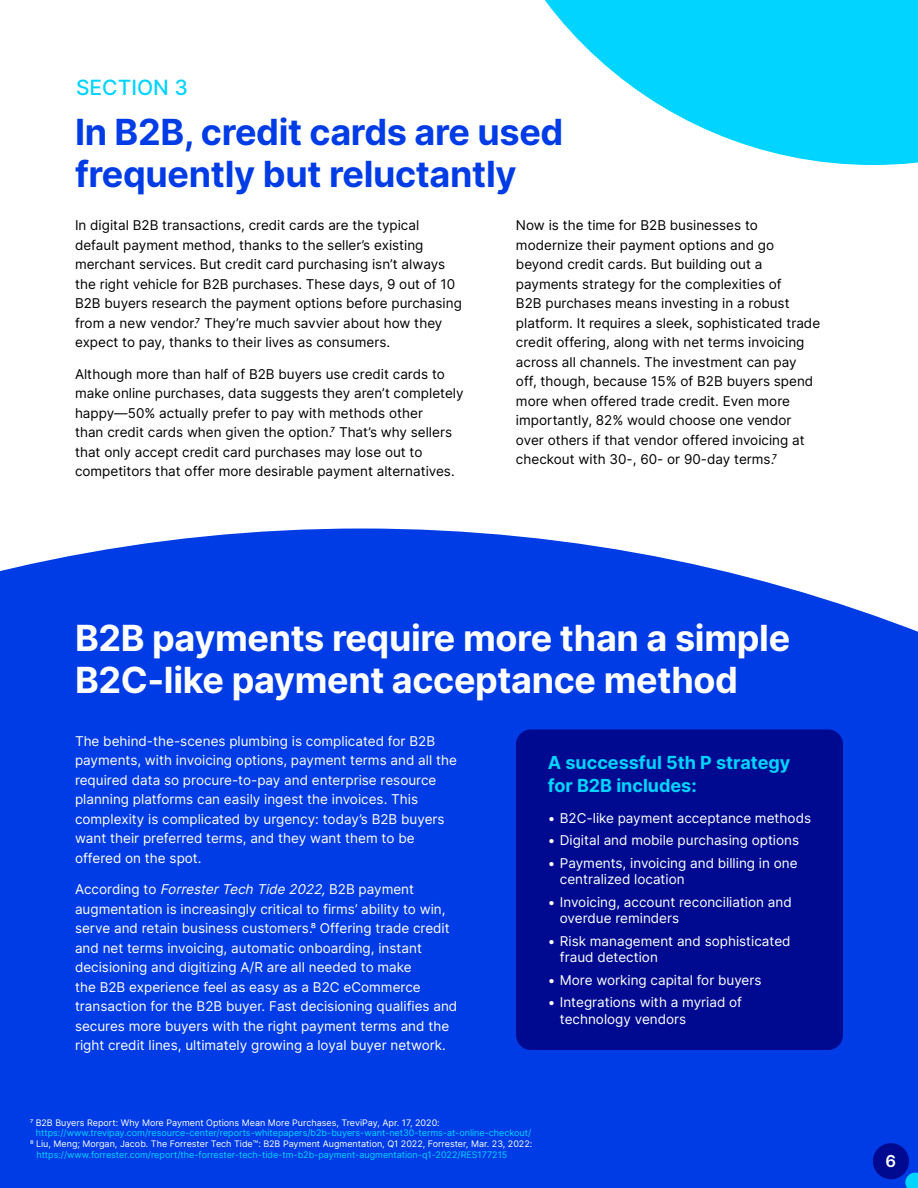
<style>
.page{position:relative;width:918px;height:1188px;background:#fff}
.page>*{position:absolute;margin:0;border:0;box-sizing:border-box;transform-origin:0 0}
.t1{font:700 36px/42px "Inter";letter-spacing:-.01em;color:#fff}
.t2{font:700 36px/42px "Inter";letter-spacing:-.01em;color:#003ce6}
.t3{font:500 21px "Inter";color:#00d4ff}
.t4{font:700 18px/22.5px "Inter";color:#00d4ff}
.t5{font:600 16.5px "Inter";color:#fff}
.t6{font:13.5px/19.5px "Inter";color:#000}
.t7{font:13.5px/19.5px "Inter";color:#fff}
.t8{font:9px/10.8px "Inter";color:#00d4ff}
.s1{font-style:italic}
.s2{color:#fff}
</style>
<div class="page">
<div style="left:0;top:529px;width:918px;height:659px;background:#003ce6"></div>
<svg style="left:544px;top:0;width:374px;height:165px;fill:#00d4ff"></svg>
<svg style="left:873px;top:1143px;width:45px;height:45px;background:#002fbc"></svg>
<div style="left:516px;top:729px;width:327px;height:321px;background:#000a91;border-radius:15px"></div>
<p class="t3" style="left:76px;top:72px;width:113px">SECTION 3</p>
<p class="t2" style="left:75px;top:110px;width:490px">In B2B, credit cards are used frequently but reluctantly</p>
<p class="t6" style="left:516px;top:215px;width:306px">Now is the time for B2B businesses to modernize their payment options and go beyond credit cards. But building out a payments strategy for the complexities of<br>B2B purchases means investing in a robust platform. It requires a sleek, sophisticated trade credit offering, along with net terms invoicing across all channels. The investment can pay off, though, because 15% of B2B buyers spend more when offered trade credit. Even more importantly, 82% would choose one vendor over others if that vendor offered invoicing at checkout with 30-, 60- or 90-day terms.7</p>
<p class="t6" style="left:75px;top:215px;width:388px">In digital B2B transactions, credit cards are the typical default payment method, thanks to the seller’s existing merchant services. But credit card purchasing isn’t always the right vehicle for B2B purchases. These days, 9 out of 10<br>B2B buyers research the payment options before purchasing from a new vendor.7 They’re much savvier about how they expect to pay, thanks to their lives as consumers.</p>
<p class="t6" style="left:75px;top:364px;width:390px">Although more than half of B2B buyers use credit cards to make online purchases, data suggests they aren’t completely happy—50% actually prefer to pay with methods other<br>than credit cards when given the option.7 That’s why sellers that only accept credit card purchases may lose out to competitors that offer more desirable payment alternatives.</p>
<p class="t1" style="left:75px;top:617px;width:717px">B2B payments require more than a simple<br>B2C-like payment acceptance method</p>
<p class="t7" style="left:75px;top:731px;width:383px">The behind-the-scenes plumbing is complicated for B2B payments, with invoicing options, payment terms and all the required data so procure-to-pay and enterprise resource planning platforms can easily ingest the invoices. This complexity is complicated by urgency: today’s B2B buyers want their preferred terms, and they want them to be offered on the spot.</p>
<p class="t7" style="left:75px;top:879px;width:384px">A c c o r d i n g t o <span class="s1">ForresterTech Tide 2022,</span>B 2 B p a y m e n t augmentation is increasingly critical to firms’ ability to win, serve and retain business customers.8 Offering trade credit and net terms invoicing, automatic onboarding, instant decisioning and digitizing A/R are all needed to make<br>the B2B experience feel as easy as a B2C eCommerce transaction for the B2B buyer. Fast decisioning qualifies and secures more buyers with the right payment terms and the right credit lines, ultimately growing a loyal buyer network.</p>
<p class="t4" style="left:548px;top:751px;width:244px">A successful 5th P strategy for B2B includes:</p>
<p class="t7" style="left:548px;top:808px;width:265px">• B2C-like payment acceptance methods</p>
<p class="t7" style="left:548px;top:830px;width:253px">• Digital and mobile purchasing options</p>
<p class="t7" style="left:560px;top:854px;width:239px;line-height:16.5px;text-indent:-12px">• Payments, invoicing and billing in one centralized location</p>
<p class="t7" style="left:560px;top:893px;width:233px;line-height:16.5px;text-indent:-12px">• Invoicing, account reconciliation and overdue reminders</p>
<p class="t7" style="left:560px;top:932px;width:232px;line-height:16.5px;text-indent:-12px">• Risk management and sophisticated fraud detection</p>
<p class="t7" style="left:548px;top:970px;width:215px">• More working capital for buyers</p>
<p class="t7" style="left:560px;top:994px;width:184px;line-height:16.5px;text-indent:-12px">• Integrations with a myriad of technology vendors</p>
<p class="t8" style="left:36px;top:1117px;width:497px;text-indent:-6px"><span class="s2">7 B2B Buyers Report: Why More Payment Options Mean More Purchases, TreviPay, Apr. 17, 2020: </span>https://www.trevipay.com/resource-center/reports-whitepapers/b2b-buyers-want-net30-terms-at-online-checkout/</p>
<p class="t8" style="left:36px;top:1138px;width:498px;text-indent:-6px"><span class="s2">8 Liu, Meng; Morgan, Jacob. The Forrester Tech Tide™: B2B Payment Augmentation, Q1 2022, Forrester, Mar. 23, 2022: </span>https://www.forrester.com/report/the-forrester-tech-tide-tm-b2b-payment-augmentation-q1-2022/RES177215</p>
<p class="t5" style="left:886px;top:1149px;width:12px">6</p>
</div>
